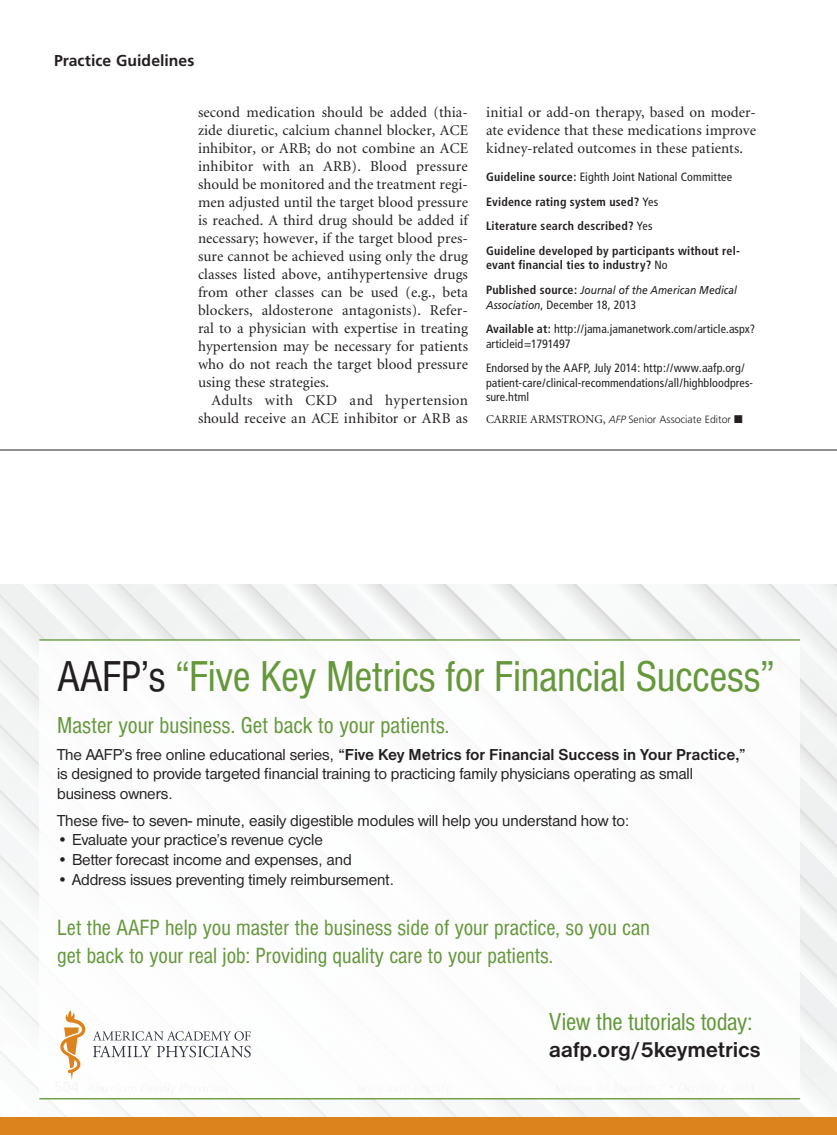
<style>
.page{position:relative;width:837px;height:1135px;background:#fff}
.page>*{position:absolute;margin:0;border:0;box-sizing:border-box;transform-origin:0 0}
.t1{font:condensed 44.85px "Nimbus San D";letter-spacing:-.01em;color:#65973b}
.t2{font:condensed 25.35px "Nimbus San D";letter-spacing:-.01em;color:#65973b}
.t3{font:condensed 23.85px "Nimbus San D";color:#65973b}
.t4{font:condensed 22.8px/27.5px "Nimbus San D";color:#65973b}
.t5{font:700 22.35px "Nimbus San D";letter-spacing:-.005em;color:#231f20}
.t6{font:16.35px/19.6px "Nimbus San D";letter-spacing:-.005em;color:#231f20}
.t7{font:700 15.75px "Frutiger";letter-spacing:.005em;color:#231f20}
.body_noindent{font:15px/18px "Minion";letter-spacing:.005em;color:#231f20;text-align:justify}
.body_text{font:15px/18px "Minion";letter-spacing:.01em;color:#231f20;text-align:right}
.blurb{font:condensed 12px/14.2px "Frutiger";letter-spacing:.005em;color:#231f20}
.blurb-2{font:700 condensed 12px/14.2px "Frutiger";letter-spacing:.015em;color:#231f20}
.blurb-3{font:italic 11.4px "Frutiger";letter-spacing:.005em;color:#231f20;scale:.89 1}
.byline_after{font:300 10.5px "Frutiger";color:#231f20}
.s1{font-weight:700}
.s2{font-weight:400}
.s3{font-weight:700;font-style:normal;font-stretch:condensed;font-size:12px}
.s4{font-style:italic;font-stretch:normal;font-size:11.4px}
.s5{font-family:"Minion";font-weight:400;font-size:12px}
.s6{font-style:italic}
.s7{color:#231f20}
</style>
<div class="page">
<hr style="left:0;top:449px;width:837px;height:1px;background:#231f20">
<div style="left:0;top:584px;width:52px;height:520px;background:#f5f6f7"></div>
<img style="left:248px;top:584px;width:589px;height:532px">
<img style="left:313px;top:584px;width:524px;height:519px">
<img style="left:378px;top:584px;width:459px;height:454px">
<img style="left:443px;top:584px;width:394px;height:389px">
<img style="left:508px;top:584px;width:329px;height:324px">
<img style="left:573px;top:584px;width:264px;height:259px">
<img style="left:638px;top:584px;width:199px;height:193px">
<div style="left:39px;top:640px;width:761px;height:457px;background:#fff"></div>
<hr style="left:39px;top:639px;width:761px;height:1px;background:#65973b">
<hr style="left:39px;top:1097px;width:761px;height:1px;background:#65973b">
<div style="left:0;top:1116px;width:837px;height:18px;background:#dd831e"></div>
<svg style="left:60px;top:1010px;width:25px;height:69px"></svg>
<svg style="left:93px;top:1031px;width:158px;height:25px"></svg>
<svg style="left:703px;top:584px;width:134px;height:128px"></svg>
<p class="t7" style="left:54px;top:51px;width:142px">Practice Guidelines</p>
<p class="body_noindent" style="left:198px;top:104px;width:272px">second medication should be added (thia&shy;zide diuretic, calcium channel blocker, ACE inhibitor, or ARB; do not combine an ACE inhibitor with an ARB). Blood pressure should be monitored and the treatment regi&shy;men adjusted until the target blood pressure is reached. A third drug should be added if necessary; however, if the target blood pres&shy;sure cannot be achieved using only the drug classes listed above, antihypertensive drugs from other classes can be used (e.g., beta blockers, aldosterone antagonists). Refer&shy;ral to a physician with expertise in treating hypertension may be necessary for patients who do not reach the target blood pressure using these strategies.</p>
<p class="body_text" style="left:198px;top:392px;width:271px">Adults with CKD and hypertension should receive an ACE inhibitor or ARB as</p>
<p class="body_text" style="left:486px;top:104px;width:272px;text-align:justify">initial or add-on therapy, based on moder&shy;ate evidence that these medications improve kidney-related outcomes in these patients.</p>
<p class="blurb" style="left:486px;top:170px;width:248px"><span class="s1">Guideline source:</span> Eighth Joint National Committee</p>
<p class="blurb-2" style="left:486px;top:194px;width:174px">Evidence rating system used? <span class="s2">Yes</span></p>
<p class="blurb-2" style="left:486px;top:219px;width:168px">Literature search described? <span class="s2">Yes</span></p>
<p class="blurb-2" style="left:486px;top:244px;width:255px">Guideline developed by participants without rel&shy;evant financial ties to industry? <span class="s2">No</span></p>
<p class="blurb-3" style="left:486px;top:283px;width:284px"><span class="s3">Published source:</span> Journal of the American Medical</p>
<p class="blurb" style="left:486px;top:297px;width:152px"><span class="s4">Association</span>, December 18, 2013</p>
<p class="blurb" style="left:486px;top:322px;width:271px"><span class="s1">Available at:</span> http://jama.jamanetwork.com/article.aspx? articleid=1791497</p>
<p class="blurb" style="left:486px;top:361px;width:269px">Endorsed by the AAFP, July 2014: http://www.aafp.org/ patient-care/clinical-recommendations/all/highbloodpres&shy;sure.html</p>
<p class="byline_after" style="left:486px;top:413px;width:258px"><span class="s5">CARRIE ARMSTRONG,</span> <span class="s6">AFP</span> Senior Associate Editor ■</p>
<p class="t1" style="left:57px;top:652px;width:719px"><span class="s7">AAFP’s</span> “Five Key Metrics for Financial Success”</p>
<p class="t3" style="left:57px;top:712px;width:394px">Master your business. Get back to your patients.</p>
<p class="t6" style="left:57px;top:744px;width:690px">The AAFP’s free online educational series, <span class="s1">“Five Key Metrics for Financial Success in Your Practice,” </span>is designed to provide targeted financial training to practicing family physicians operating as small business owners.</p>
<p class="t6" style="left:57px;top:809px;width:574px">These five- to seven- minute, easily digestible modules will help you understand how to:</p>
<p class="t6" style="left:57px;top:829px;width:267px">• Evaluate your practice’s revenue cycle</p>
<p class="t6" style="left:57px;top:849px;width:296px">• Better forecast income and expenses, and</p>
<p class="t6" style="left:57px;top:869px;width:339px">• Address issues preventing timely reimbursement.</p>
<p class="t4" style="left:57px;top:913px;width:594px">Let the AAFP help you master the business side of your practice, so you can get back to your real job: Providing quality care to your patients.</p>
<p class="t2" style="left:549px;top:1008px;width:205px">View the tutorials today:</p>
<p class="t5" style="left:549px;top:1036px;width:213px">aafp.org/5keymetrics</p>
</div>
